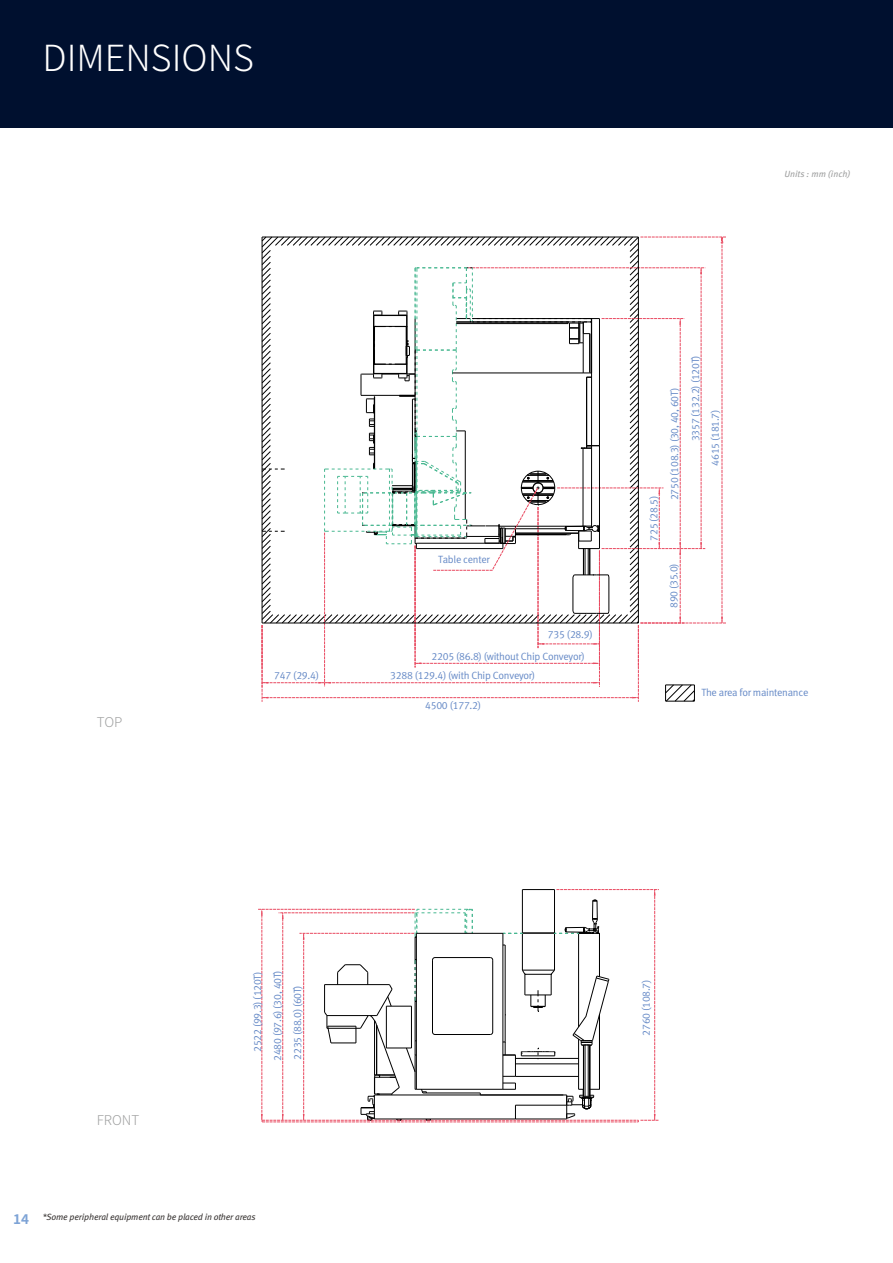
<style>
.page{position:relative;width:893px;height:1263px;background:#fff}
.page>*{position:absolute;margin:0;border:0;box-sizing:border-box;transform-origin:0 0}
.t1{font:300 36px "Noto Sans KR";color:#fff}
.t2{font:300 13.5px "Noto Sans KR";color:#9fa0a0}
.t3{font:700 13.5px "Noto Sans KR";color:#7da3d6}
.t4{font:10.5px/21.6px "Meta Normal LF";letter-spacing:-.025em;color:#6589c6}
.t5{font:italic 9px "Doosan Meta Pro";letter-spacing:-.02em;color:#3e3a39}
.t6{font:italic 9px "Doosan Meta Pro";color:#9fa0a0}
</style>
<div class="page">
<div style="left:0;top:0;width:893px;height:128px;background:#00102f"></div>
<svg style="left:258px;top:889px;width:401px;height:234px"></svg>
<svg style="left:262px;top:236px;width:464px;height:466px"></svg>
<h1 class="t1" style="left:43px;top:38px;width:213px">DIMENSIONS</h1>
<p class="t6" style="left:784px;top:168px;width:68px">Units : mm (inch)</p>
<p class="t2" style="left:97px;top:715px;width:27px">TOP</p>
<p class="t4" style="left:438px;top:549px;width:53px">Table center</p>
<p class="t4" style="left:431px;top:624px;width:163px;text-indent:116px">735 (28.9)<br>2205 (86.8) (without Chip Conveyor)</p>
<p class="t4" style="left:274px;top:664px;width:46px">747 (29.4)</p>
<p class="t4" style="left:390px;top:664px;width:147px">3288 (129.4) (with Chip Conveyor)</p>
<p class="t4" style="left:425px;top:695px;width:58px">4500 (177.2)</p>
<p class="t4" style="left:643px;top:541px;width:47px;rotate:-90deg">725 (28.5)</p>
<p class="t4" style="left:664px;top:500px;width:114px;rotate:-90deg">2750 (108.3) (30, 40, 60T)</p>
<p class="t4" style="left:663px;top:608px;width:47px;rotate:-90deg">890 (35.0)</p>
<p class="t4" style="left:684px;top:441px;width:87px;rotate:-90deg">3357 (132.2) (120T)</p>
<p class="t4" style="left:704px;top:466px;width:58px;rotate:-90deg">4615 (181.7)</p>
<p class="t4" style="left:701px;top:681px;width:108px">The area for maintenance</p>
<p class="t2" style="left:97px;top:1113px;width:44px">FRONT</p>
<p class="t4" style="left:247px;top:1052px;width:82px;rotate:-90deg">2522 (99.3) (120T)</p>
<p class="t4" style="left:268px;top:1061px;width:92px;line-height:19.8px;rotate:-90deg">2480 (97.6) (30, 40T)<br>2235 (88.0) (60T)</p>
<p class="t3" style="left:13px;top:1211px;width:17px">14</p>
<p class="t5" style="left:43px;top:1212px;width:215px">*Some peripheral equipment can be placed in other areas</p>
<p class="t4" style="left:635px;top:1036px;width:58px;rotate:-90deg">2760 (108.7)</p>
</div>
